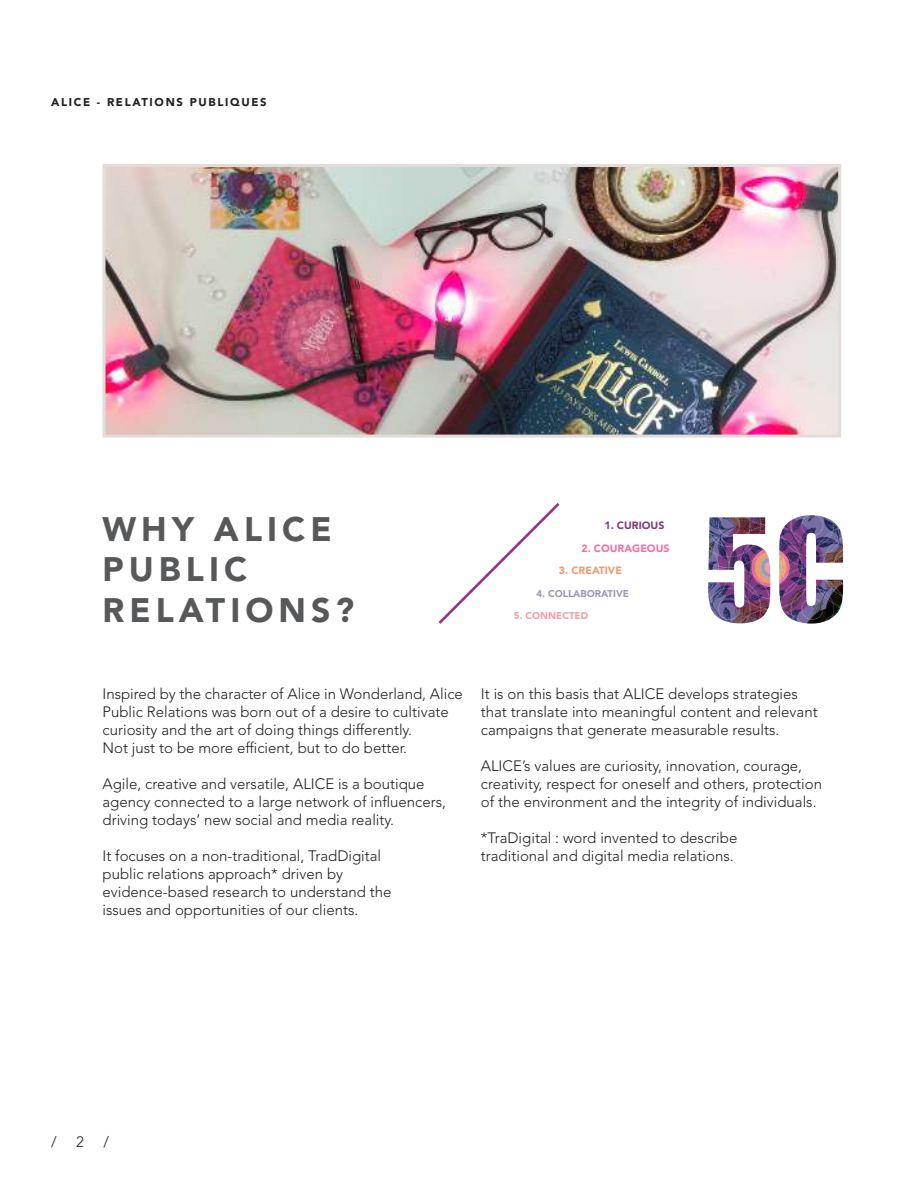
<style>
.page{position:relative;width:918px;height:1188px;background:#fff}
.page>*{position:absolute;margin:0;border:0;box-sizing:border-box;transform-origin:0 0}
.t1{font:900 33.75px/40.5px "Avenir LT Std";letter-spacing:.15em;color:#57585a}
.t2{font:300 15px/18px "Avenir LT Std";color:#231f20}
.t3{font:900 11.25px "Avenir LT Std";letter-spacing:.15em;color:#231f20}
.t4{font:900 10.5px "Avenir LT Std";color:#ed73a6}
.t5{font:900 10.5px "Avenir LT Std";color:#e89e73}
.t6{font:900 10.5px "Avenir LT Std";color:#823d82}
.t7{font:900 9.75px "Avenir LT Std";color:#9c9cb8}
.t8{font:900 9.75px "Avenir LT Std";color:#eda1ab}
</style>
<div class="page">
<img style="left:107px;top:168px;width:730px;height:266px">
<div style="left:103px;top:164px;width:738px;height:274px;border:3px solid #e2ddda"></div>
<svg style="left:438px;top:503px;width:122px;height:121px"></svg>
<img style="left:708px;top:517px;width:62px;height:106px">
<img style="left:779px;top:515px;width:64px;height:109px">
<p class="t3" style="left:51px;top:96px;width:217px">ALICE - RELATIONS PUBLIQUES</p>
<h1 class="t1" style="left:103px;top:509px;width:253px">WHY ALICE<br>PUBLIC<br>RELATIONS?</h1>
<p class="t6" style="left:605px;top:519px;width:61px">1. CURIOUS</p>
<p class="t4" style="left:581px;top:542px;width:90px">2. COURAGEOUS</p>
<p class="t5" style="left:559px;top:564px;width:64px">3. CREATIVE</p>
<p class="t7" style="left:536px;top:587px;width:94px">4. COLLABORATIVE</p>
<p class="t8" style="left:514px;top:610px;width:76px">5. CONNECTED</p>
<p class="t2" style="left:103px;top:684px;width:362px">Inspired by the character of Alice in Wonderland, Alice Public Relations was born out of a desire to cultivate curiosity and the art of doing things differently.<br>Not just to be more efficient, but to do better.</p>
<p class="t2" style="left:103px;top:774px;width:345px">Agile, creative and versatile, ALICE is a boutique agency connected to a large network of influencers, driving todays’ new social and media reality.</p>
<p class="t2" style="left:103px;top:846px;width:291px">It focuses on a non-traditional, TradDigital public relations approach* driven by evidence-based research to understand the issues and opportunities of our clients.</p>
<p class="t2" style="left:481px;top:684px;width:338px">It is on this basis that ALICE develops strategies that translate into meaningful content and relevant campaigns that generate measurable results.</p>
<p class="t2" style="left:481px;top:756px;width:343px">ALICE’s values are curiosity, innovation, courage, creativity, respect for oneself and others, protection of the environment and the integrity of individuals.</p>
<p class="t2" style="left:481px;top:828px;width:258px">*TraDigital : word invented to describe traditional and digital media relations.</p>
<p class="t2" style="left:51px;top:1132px;width:7px">/</p>
<p class="t2" style="left:76px;top:1132px;width:9px">2</p>
<p class="t2" style="left:103px;top:1132px;width:7px">/</p>
</div>
